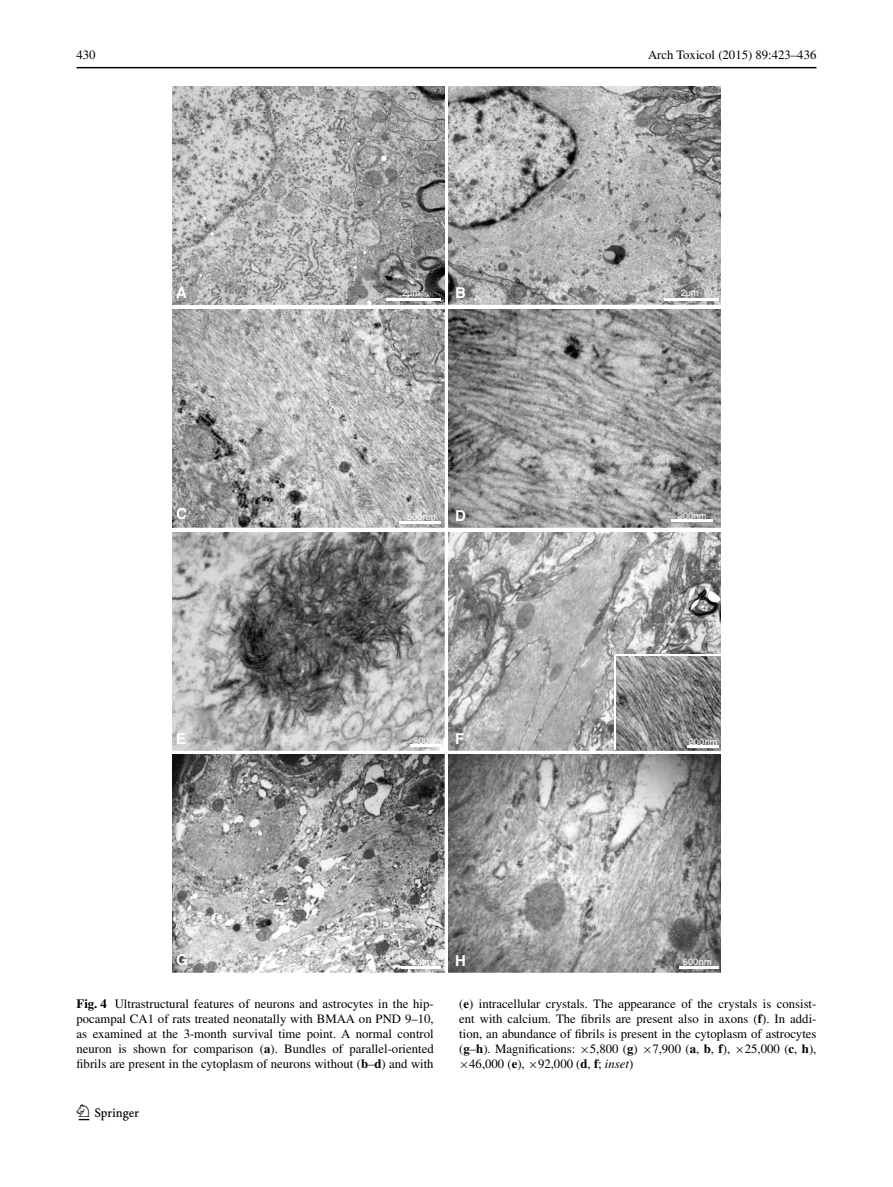
<style>
.page{position:relative;width:893px;height:1187px;background:#fff}
.page>*{position:absolute;margin:0;border:0;box-sizing:border-box;transform-origin:0 0}
.t1{font:22.5px "Springnew";color:#000}
.t2{font:700 15px "Helvetica";color:#fff}
.t3{font:12.75px/15px "Times";color:#000;text-align:justify}
.t4{font:9.15px "Helvetica";color:#fff}
.s1{font-weight:700}
.s2{font-family:"MTSY"}
.s3{font-style:italic}
</style>
<div class="page">
<hr style="left:77px;top:67px;width:739px;height:1px;background:#000">
<img style="left:172px;top:87px;width:272px;height:217px">
<img style="left:449px;top:87px;width:272px;height:217px">
<img style="left:172px;top:532px;width:272px;height:218px">
<img style="left:172px;top:754px;width:273px;height:218px">
<img style="left:449px;top:754px;width:272px;height:218px">
<img style="left:172px;top:309px;width:272px;height:218px">
<img style="left:449px;top:309px;width:271px;height:218px">
<img style="left:449px;top:532px;width:272px;height:218px">
<img style="left:614px;top:655px;width:107px;height:95px">
<hr style="left:615px;top:654px;width:106px;height:1px;background:#fff">
<hr style="left:614px;top:654px;width:2px;height:95px;background:#fff">
<hr style="left:399px;top:521px;width:42px;height:2px;background:#fff">
<hr style="left:386px;top:298px;width:55px;height:2px;background:#fff">
<hr style="left:664px;top:298px;width:55px;height:2px;background:#fff">
<hr style="left:401px;top:966px;width:40px;height:2px;background:#fff">
<hr style="left:671px;top:520px;width:41px;height:2px;background:#fff">
<hr style="left:688px;top:745px;width:31px;height:2px;background:#fff">
<hr style="left:410px;top:744px;width:31px;height:2px;background:#fff">
<hr style="left:679px;top:966px;width:40px;height:2px;background:#fff">
<p class="t3" style="left:77px;top:48px;width:21px">430</p>
<p class="t3" style="left:648px;top:48px;width:170px">Arch Toxicol (2015) 89:423–436</p>
<p class="t2" style="left:176px;top:283px;width:12px">A</p>
<p class="t2" style="left:455px;top:283px;width:12px">B</p>
<p class="t4" style="left:403px;top:288px;width:19px">2µm</p>
<p class="t4" style="left:681px;top:288px;width:19px">2µm</p>
<p class="t2" style="left:176px;top:505px;width:12px">C</p>
<p class="t2" style="left:455px;top:506px;width:12px">D</p>
<p class="t4" style="left:407px;top:512px;width:30px">500nm</p>
<p class="t4" style="left:678px;top:510px;width:30px">200nm</p>
<p class="t2" style="left:176px;top:729px;width:12px">E</p>
<p class="t2" style="left:455px;top:729px;width:11px">F</p>
<p class="t4" style="left:414px;top:735px;width:30px">500nm</p>
<p class="t4" style="left:689px;top:736px;width:30px">200nm</p>
<p class="t2" style="left:176px;top:950px;width:13px">G</p>
<p class="t2" style="left:455px;top:951px;width:12px">H</p>
<p class="t4" style="left:414px;top:956px;width:19px">2µm</p>
<p class="t4" style="left:683px;top:956px;width:30px">500nm</p>
<p class="t3" style="left:77px;top:996px;width:359px"><span class="s1">Fig. 4</span> Ultrastructural features of neurons and astrocytes in the hip&shy;pocampal CA1 of rats treated neonatally with BMAA on PND 9–10, as examined at the 3-month survival time point. A normal control neuron is shown for comparison (<span class="s1">a</span>). Bundles of parallel-oriented fibrils are present in the cytoplasm of neurons without (<span class="s1">b</span>–<span class="s1">d</span>) and with</p>
<p class="t3" style="left:459px;top:996px;width:359px">(<span class="s1">e</span>) intracellular crystals. The appearance of the crystals is consist&shy;ent with calcium. The fibrils are present also in axons (<span class="s1">f</span>). In addi&shy;tion, an abundance of fibrils is present in the cytoplasm of astrocytes (<span class="s1">g</span>–<span class="s1">h</span>). Magnifications: <span class="s2">×</span>5,800 (<span class="s1">g</span>) <span class="s2">×</span>7,900 (<span class="s1">a</span>, <span class="s1">b</span>, <span class="s1">f</span>), <span class="s2">×</span>25,000 (<span class="s1">c</span>, <span class="s1">h</span>), <span class="s2">×</span>46,000 (<span class="s1">e</span>), <span class="s2">×</span>92,000 (<span class="s1">d</span>, <span class="s1">f</span>; <span class="s3">inset</span>)</p>
<h1 class="t1" style="left:79px;top:1104px;width:62px">1 3</h1>
</div>
